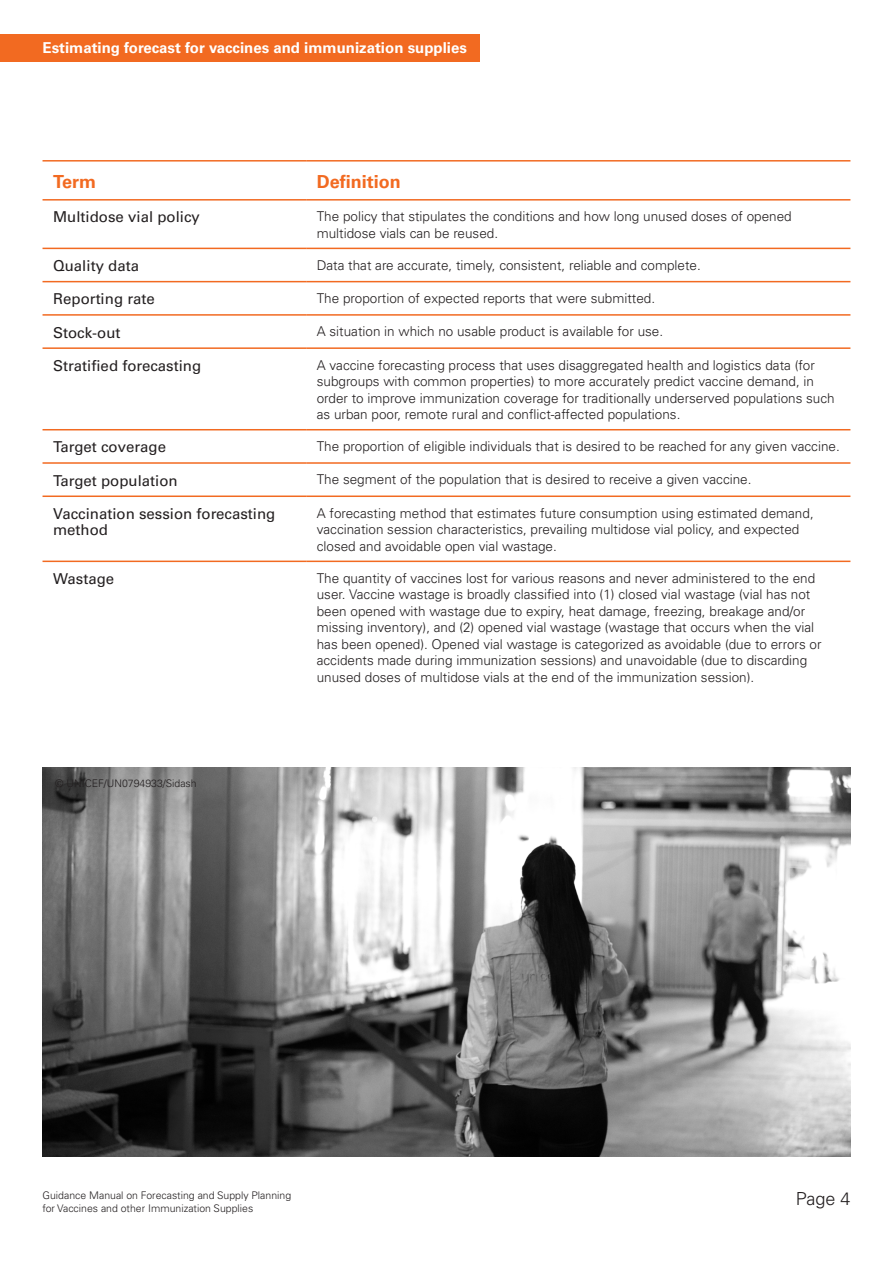
<style>
.page{position:relative;width:893px;height:1263px;background:#fff}
.page>*{position:absolute;margin:0;border:0;box-sizing:border-box;transform-origin:0 0}
.Table_Header{font:18px "Univers LT 65 Bd";color:#f26a21}
.t1{font:300 18px "Univers LT Pro 45";color:#231f20}
.Table_left_header{font:15px/16.5px "Univers LT 55 Rm";color:#231f20}
.Running_header{font:700 15px "Univers LT Pro 65";color:#fff}
.Table_body{font:13.5px/16.5px "Univers LT 45 Lt";color:#231f20}
.t2{font:300 10.5px/12.6px "Univers LT Pro 45";color:#231f20}
.Img_Credits{font:10.5px "Univers LT 45 Lt";color:#231f20}
</style>
<div class="page">
<hr style="left:43px;top:160px;width:263px;height:2px;background:#f26a21">
<hr style="left:306px;top:160px;width:544px;height:2px;background:#f26a21">
<hr style="left:43px;top:199px;width:263px;height:2px;background:#f26a21">
<hr style="left:306px;top:199px;width:544px;height:2px;background:#f26a21">
<hr style="left:43px;top:248px;width:263px;height:1px;background:#f26a21">
<hr style="left:306px;top:248px;width:544px;height:1px;background:#f26a21">
<hr style="left:43px;top:281px;width:263px;height:1px;background:#f26a21">
<hr style="left:306px;top:281px;width:544px;height:1px;background:#f26a21">
<hr style="left:43px;top:314px;width:263px;height:2px;background:#f26a21">
<hr style="left:306px;top:314px;width:544px;height:2px;background:#f26a21">
<hr style="left:43px;top:347px;width:263px;height:2px;background:#f26a21">
<hr style="left:306px;top:347px;width:544px;height:2px;background:#f26a21">
<hr style="left:43px;top:429px;width:263px;height:1px;background:#f26a21">
<hr style="left:306px;top:429px;width:544px;height:1px;background:#f26a21">
<hr style="left:43px;top:462px;width:263px;height:2px;background:#f26a21">
<hr style="left:306px;top:462px;width:544px;height:2px;background:#f26a21">
<hr style="left:43px;top:495px;width:263px;height:2px;background:#f26a21">
<hr style="left:306px;top:495px;width:544px;height:2px;background:#f26a21">
<hr style="left:43px;top:561px;width:263px;height:1px;background:#f26a21">
<hr style="left:306px;top:561px;width:544px;height:1px;background:#f26a21">
<img style="left:43px;top:767px;width:807px;height:390px">
<div style="left:0;top:34px;width:480px;height:28px;background:#f26a21"></div>
<p class="Running_header" style="left:43px;top:39px;width:426px">Estimating forecast for vaccines and immunization supplies</p>
<p class="Table_Header" style="left:53px;top:171px;width:45px">Term</p>
<p class="Table_Header" style="left:317px;top:171px;width:86px">Definition</p>
<p class="Table_left_header" style="left:53px;top:209px;width:148px">Multidose vial policy</p>
<p class="Table_body" style="left:317px;top:208px;width:476px">The policy that stipulates the conditions and how long unused doses of opened multidose vials can be reused.</p>
<p class="Table_left_header" style="left:53px;top:258px;width:87px">Quality data</p>
<p class="Table_body" style="left:317px;top:257px;width:386px">Data that are accurate, timely, consistent, reliable and complete.</p>
<p class="Table_left_header" style="left:53px;top:291px;width:103px">Reporting rate</p>
<p class="Table_body" style="left:317px;top:290px;width:340px">The proportion of expected reports that were submitted.</p>
<p class="Table_left_header" style="left:53px;top:324px;width:69px">Stock-out</p>
<p class="Table_body" style="left:317px;top:323px;width:348px">A situation in which no usable product is available for use.</p>
<p class="Table_left_header" style="left:53px;top:357px;width:150px">Stratified forecasting</p>
<p class="Table_body" style="left:317px;top:357px;width:519px">A vaccine forecasting process that uses disaggregated health and logistics data (for subgroups with common properties) to more accurately predict vaccine demand, in order to improve immunization coverage for traditionally underserved populations such as urban poor, remote rural and conflict-affected populations.</p>
<p class="Table_left_header" style="left:53px;top:439px;width:114px">Target coverage</p>
<p class="Table_body" style="left:317px;top:438px;width:524px">The proportion of eligible individuals that is desired to be reached for any given vaccine.</p>
<p class="Table_left_header" style="left:53px;top:472px;width:126px">Target population</p>
<p class="Table_body" style="left:317px;top:471px;width:436px">The segment of the population that is desired to receive a given vaccine.</p>
<p class="Table_left_header" style="left:53px;top:505px;width:224px">Vaccination session forecasting method</p>
<p class="Table_body" style="left:317px;top:505px;width:498px">A forecasting method that estimates future consumption using estimated demand, vaccination session characteristics, prevailing multidose vial policy, and expected closed and avoidable open vial wastage.</p>
<p class="Table_left_header" style="left:53px;top:570px;width:63px">Wastage</p>
<p class="Table_body" style="left:317px;top:570px;width:506px">The quantity of vaccines lost for various reasons and never administered to the end user. Vaccine wastage is broadly classified into (1) closed vial wastage (vial has not been opened with wastage due to expiry, heat damage, freezing, breakage and/or missing inventory), and (2) opened vial wastage (wastage that occurs when the vial has been opened). Opened vial wastage is categorized as avoidable (due to errors or accidents made during immunization sessions) and unavoidable (due to discarding unused doses of multidose vials at the end of the immunization session).</p>
<p class="Img_Credits" style="left:55px;top:777px;width:143px">© UNICEF/UN0794933/Sidash</p>
<p class="t2" style="left:43px;top:1189px;width:250px">Guidance Manual on Forecasting and Supply Planning for Vaccines and other Immunization Supplies</p>
<h1 class="t1" style="left:796px;top:1187px;width:56px">Page 4</h1>
</div>
